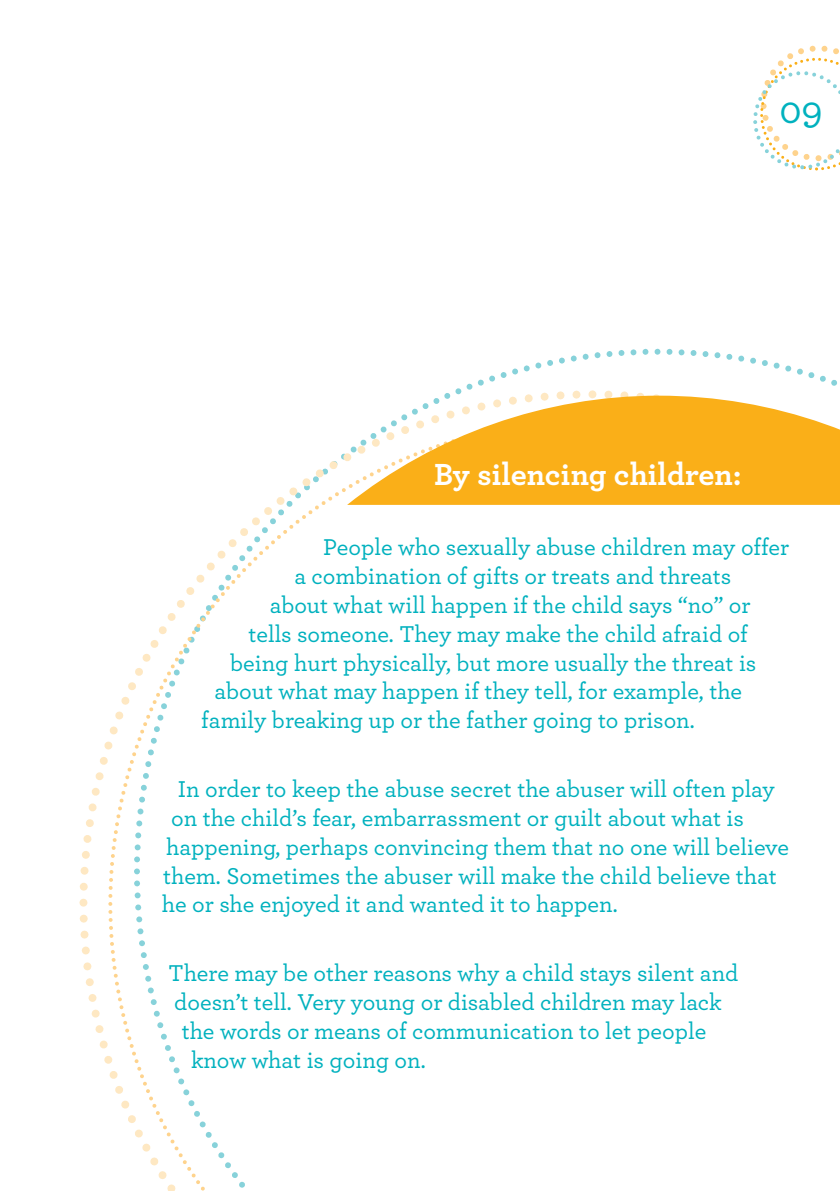
<style>
.page{position:relative;width:840px;height:1191px;background:#fff}
.page>*{position:absolute;margin:0;border:0;box-sizing:border-box;transform-origin:0 0}
.t1{font:500 40px "Archer";color:#00b1be}
.t2{font:700 32px "Archer";color:#fff}
.t3{font:500 24px "Archer";color:#00b1be}
</style>
<div class="page">
<svg style="left:106px;top:453px;width:241px;height:738px"></svg>
<svg style="left:347px;top:396px;width:492px;height:109px;fill:#faaf18"></svg>
<svg style="left:753px;top:45px;width:86px;height:126px"></svg>
<h1 class="t1" style="left:779px;top:96px;width:45px">09</h1>
<h2 class="t2" style="left:434px;top:464px;width:309px">By silencing children:</h2>
<p class="t3" style="left:323px;top:539px;width:467px">People who sexually abuse children may offer</p>
<p class="t3" style="left:294px;top:568px;width:438px">a combination of gifts or treats and threats</p>
<p class="t3" style="left:269px;top:597px;width:482px">about what will happen if the child says “no” or</p>
<p class="t3" style="left:248px;top:626px;width:500px">tells someone. They may make the child afraid of</p>
<p class="t3" style="left:230px;top:654px;width:527px">being hurt physically, but more usually the threat is</p>
<p class="t3" style="left:214px;top:683px;width:528px">about what may happen if they tell, for example, the</p>
<p class="t3" style="left:201px;top:712px;width:495px">family breaking up or the father going to prison.</p>
<p class="t3" style="left:178px;top:781px;width:598px">In order to keep the abuse secret the abuser will often play</p>
<p class="t3" style="left:171px;top:810px;width:574px">on the child’s fear, embarrassment or guilt about what is</p>
<p class="t3" style="left:166px;top:839px;width:624px">happening, perhaps convincing them that no one will believe</p>
<p class="t3" style="left:163px;top:867px;width:615px">them. Sometimes the abuser will make the child believe that</p>
<p class="t3" style="left:162px;top:896px;width:457px">he or she enjoyed it and wanted it to happen.</p>
<p class="t3" style="left:168px;top:965px;width:571px">There may be other reasons why a child stays silent and</p>
<p class="t3" style="left:174px;top:994px;width:548px">doesn’t tell. Very young or disabled children may lack</p>
<p class="t3" style="left:182px;top:1023px;width:526px">the words or means of communication to let people</p>
<p class="t3" style="left:191px;top:1052px;width:236px">know what is going on.</p>
</div>
